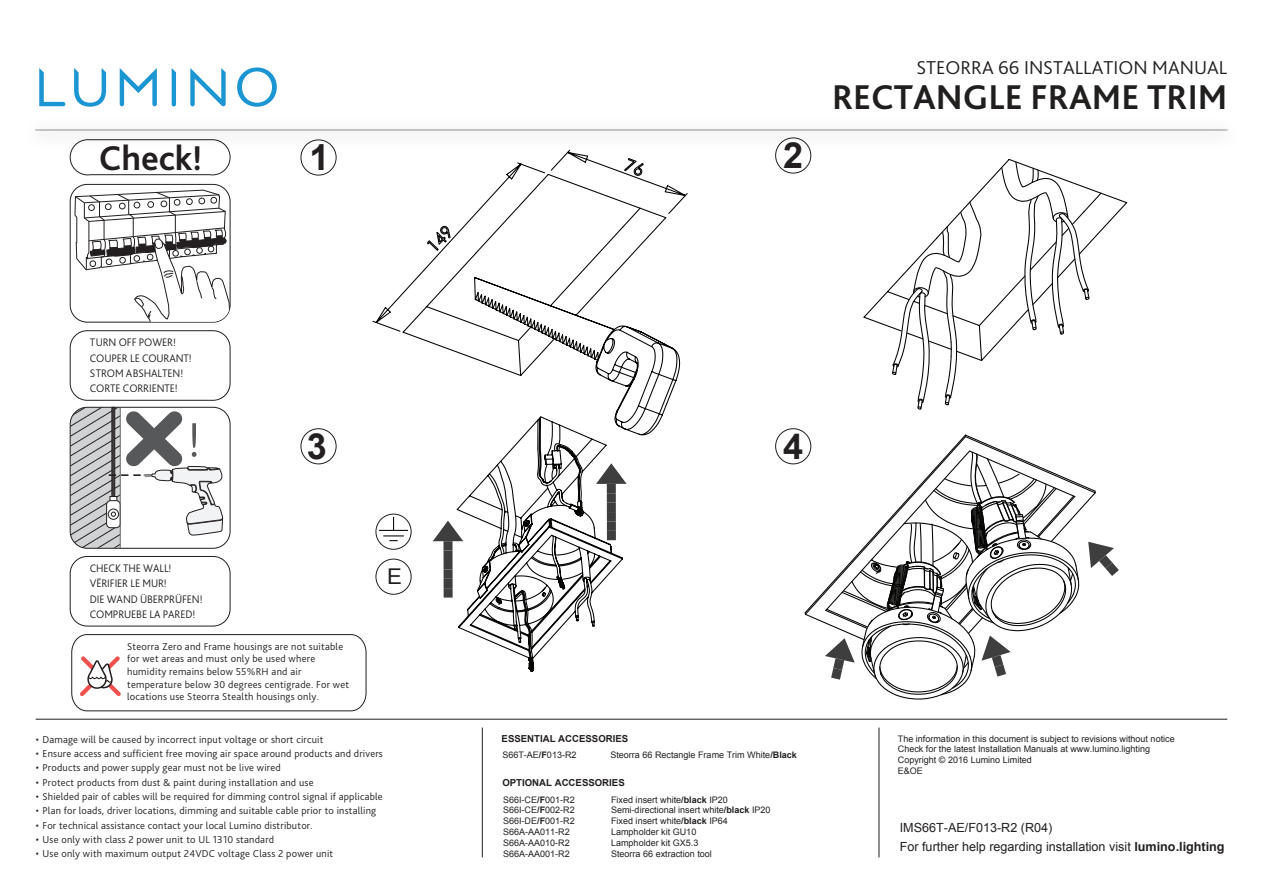
<style>
.page{position:relative;width:1263px;height:893px;background:#fff}
.page>*{position:absolute;margin:0;border:0;box-sizing:border-box;transform-origin:0 0}
.t1{font:300 50.55px "Bliss Pro";color:#57585a}
.t2{font:700 36px "Bliss Pro";color:#211e1e}
.t3{font:700 36px "Bliss Pro";color:#231f20}
.t4{font:700 36px "Arial";color:#231f20}
.t5{font:21.75px "Arial";color:#211e1e}
.t6{font:300 19.5px "Bliss Pro";color:#211e1e}
.t7{font:12.6px "Arial";color:#231f20}
.t8{font:300 11.4px/15.3px "Bliss Pro";letter-spacing:-.01em;color:#231f20;scale:.96 1}
.t9{font:300 10.5px/12.6px "Bliss Pro";letter-spacing:.02em;color:#231f20}
.t10{font:700 9.6px "Arial";color:#231f20}
.t11{font:9px/10.8px "Arial";color:#231f20}
.s1{font-weight:700}
</style>
<div class="page">
<hr style="left:36px;top:719px;width:1191px;height:1px;background:#231f20">
<img style="left:35px;top:129px;width:1193px;height:27px">
<svg style="left:35px;top:130px;width:1193px;height:1px"></svg>
<hr style="left:879px;top:727px;width:1px;height:130px;background:#231f20">
<div style="left:775px;top:138px;width:36px;height:35px;border:1px solid #231f20;border-radius:50%"></div>
<div style="left:301px;top:428px;width:35px;height:36px;border:1px solid #231f20;border-radius:50%"></div>
<div style="left:775px;top:428px;width:36px;height:36px;border:1px solid #231f20;border-radius:50%"></div>
<div style="left:301px;top:140px;width:35px;height:35px;border:1px solid #231f20;border-radius:50%"></div>
<svg style="left:404px;top:333px;width:277px;height:103px"></svg>
<svg style="left:372px;top:149px;width:317px;height:184px"></svg>
<svg style="left:863px;top:159px;width:265px;height:251px"></svg>
<svg style="left:456px;top:415px;width:168px;height:443px"></svg>
<svg style="left:557px;top:424px;width:4px;height:28px"></svg>
<svg style="left:804px;top:434px;width:315px;height:266px"></svg>
<div style="left:607px;top:484px;width:9px;height:9px;background:#3e3e3f"></div>
<svg style="left:596px;top:463px;width:30px;height:21px"></svg>
<div style="left:607px;top:493px;width:9px;height:10px;background:#3e3e3f"></div>
<div style="left:607px;top:503px;width:9px;height:9px;background:#3e3e3f"></div>
<div style="left:607px;top:512px;width:9px;height:9px;background:#3e3e3f"></div>
<div style="left:607px;top:521px;width:9px;height:10px;background:#3e3e3f"></div>
<div style="left:607px;top:531px;width:9px;height:9px;background:#3e3e3f"></div>
<div style="left:376px;top:514px;width:35px;height:36px;border:1px solid #231f20;border-radius:50%"></div>
<div style="left:376px;top:559px;width:35px;height:36px;border:1px solid #231f20;border-radius:50%"></div>
<svg style="left:379px;top:517px;width:29px;height:24px"></svg>
<div style="left:443px;top:541px;width:9px;height:10px;background:#3e3e3f"></div>
<svg style="left:433px;top:521px;width:30px;height:20px"></svg>
<div style="left:443px;top:551px;width:9px;height:9px;background:#3e3e3f"></div>
<div style="left:443px;top:560px;width:10px;height:9px;background:#3e3e3f"></div>
<div style="left:444px;top:569px;width:9px;height:10px;background:#3e3e3f"></div>
<div style="left:444px;top:579px;width:9px;height:9px;background:#3e3e3f"></div>
<div style="left:444px;top:588px;width:9px;height:10px;background:#3e3e3f"></div>
<svg style="left:120px;top:68px;width:37px;height:38px"></svg>
<svg style="left:237px;top:67px;width:40px;height:40px"></svg>
<svg style="left:39px;top:68px;width:26px;height:38px"></svg>
<svg style="left:172px;top:68px;width:4px;height:38px"></svg>
<svg style="left:74px;top:68px;width:32px;height:39px"></svg>
<svg style="left:190px;top:68px;width:36px;height:38px"></svg>
<div style="left:70px;top:184px;width:160px;height:138px;border:1px solid #231f20;border-radius:17px"></div>
<svg style="left:75px;top:190px;width:155px;height:132px"></svg>
<svg style="left:70px;top:407px;width:154px;height:141px"></svg>
<hr style="left:120px;top:408px;width:1px;height:140px;background:#6d6f70">
<div style="left:70px;top:330px;width:160px;height:71px;border:1px solid #231f20;border-radius:17px"></div>
<div style="left:70px;top:556px;width:160px;height:70px;border:1px solid #231f20;border-radius:17px"></div>
<svg style="left:69px;top:139px;width:162px;height:37px"></svg>
<svg style="left:71px;top:634px;width:296px;height:77px"></svg>
<h2 class="t3" style="left:99px;top:136px;width:105px">Check!</h2>
<h2 class="t4" style="left:309px;top:132px;width:22px">1</h2>
<h2 class="t4" style="left:783px;top:130px;width:22px">2</h2>
<h3 class="t6" style="left:916px;top:56px;width:312px">STEORRA 66 INSTALLATION MANUAL</h3>
<h2 class="t2" style="left:832px;top:75px;width:397px">RECTANGLE FRAME TRIM</h2>
<p class="t8" style="left:90px;top:334px;width:108px">TURN OFF POWER!<br>COUPER LE COURANT!<br>STROM ABSHALTEN!<br>CORTE CORRIENTE!</p>
<h1 class="t1" style="left:187px;top:408px;width:15px">!</h1>
<p class="t8" style="left:90px;top:560px;width:119px">CHECK THE WALL!<br>VËRIFIER LE MUR!<br>DIE WAND ÜBERPRÜFEN!<br>COMPRUEBE LA PARED!</p>
<h2 class="t4" style="left:307px;top:421px;width:22px">3</h2>
<h2 class="t4" style="left:783px;top:421px;width:22px">4</h2>
<h3 class="t5" style="left:387px;top:561px;width:16px">E</h3>
<p class="t9" style="left:127px;top:640px;width:223px">Steorra Zero and Frame housings are not suitable for wet areas and must only be used where humidity remains below 55%RH and air temperature below 30 degrees centigrade. For wet locations use Steorra Stealth housings only.</p>
<p class="t9" style="left:36px;top:732px;width:289px">• Damage will be caused by incorrect input voltage or short circuit</p>
<p class="t9" style="left:36px;top:747px;width:348px">• Ensure access and sufficient free moving air space around products and drivers</p>
<p class="t9" style="left:36px;top:761px;width:246px">• Products and power supply gear must not be live wired</p>
<p class="t9" style="left:36px;top:776px;width:279px">• Protect products from dust &amp; paint during installation and use</p>
<p class="t9" style="left:36px;top:790px;width:348px">• Shielded pair of cables will be required for dimming control signal if applicable</p>
<p class="t9" style="left:36px;top:804px;width:342px">• Plan for loads, driver locations, dimming and suitable cable prior to installing</p>
<p class="t9" style="left:36px;top:819px;width:278px">• For technical assistance contact your local Lumino distributor.</p>
<p class="t9" style="left:36px;top:833px;width:240px">• Use only with class 2 power unit to UL 1310 standard</p>
<p class="t9" style="left:36px;top:847px;width:299px">• Use only with maximum output 24VDC voltage Class 2 power unit</p>
<p class="t10" style="left:502px;top:731px;width:128px">ESSENTIAL ACCESSORIES</p>
<p class="t11" style="left:502px;top:749px;width:76px">S66T-AE<span class="s1">/F</span>013-R2</p>
<p class="t11" style="left:610px;top:749px;width:188px">Steorra 66 Rectangle Frame Trim White<span class="s1">/Black</span></p>
<p class="t10" style="left:502px;top:776px;width:124px">OPTIONAL ACCESSORIES</p>
<p class="t11" style="left:503px;top:794px;width:73px">S66I-CE<span class="s1">/F</span>001-R2</p>
<p class="t11" style="left:611px;top:794px;width:118px">Fixed insert white<span class="s1">/black</span> IP20</p>
<p class="t11" style="left:503px;top:805px;width:73px">S66I-CE<span class="s1">/F</span>002-R2</p>
<p class="t11" style="left:611px;top:805px;width:161px">Semi-directional insert white<span class="s1">/black</span> IP20</p>
<p class="t11" style="left:503px;top:816px;width:73px">S66I-DE<span class="s1">/F</span>001-R2</p>
<p class="t11" style="left:611px;top:816px;width:118px">Fixed insert white<span class="s1">/black</span> IP64</p>
<p class="t11" style="left:503px;top:826px;width:68px">S66A-AA011-R2</p>
<p class="t11" style="left:611px;top:826px;width:87px">Lampholder kit GU10</p>
<p class="t11" style="left:503px;top:837px;width:68px">S66A-AA010-R2</p>
<p class="t11" style="left:611px;top:837px;width:89px">Lampholder kit GX5.3</p>
<p class="t11" style="left:503px;top:848px;width:68px">S66A-AA001-R2</p>
<p class="t11" style="left:611px;top:848px;width:102px">Steorra 66 extraction tool</p>
<p class="t11" style="left:898px;top:733px;width:278px">The information in this document is subject to revisions without notice Check for the latest Installation Manuals at www.lumino.lighting Copyright © 2016 Lumino Limited<br>E&amp;OE</p>
<p class="t7" style="left:900px;top:819px;width:154px">IMS66T-AE/F013-R2 (R04)</p>
<p class="t7" style="left:900px;top:838px;width:326px">For further help regarding installation visit <span class="s1">lumino.lighting</span></p>
</div>
